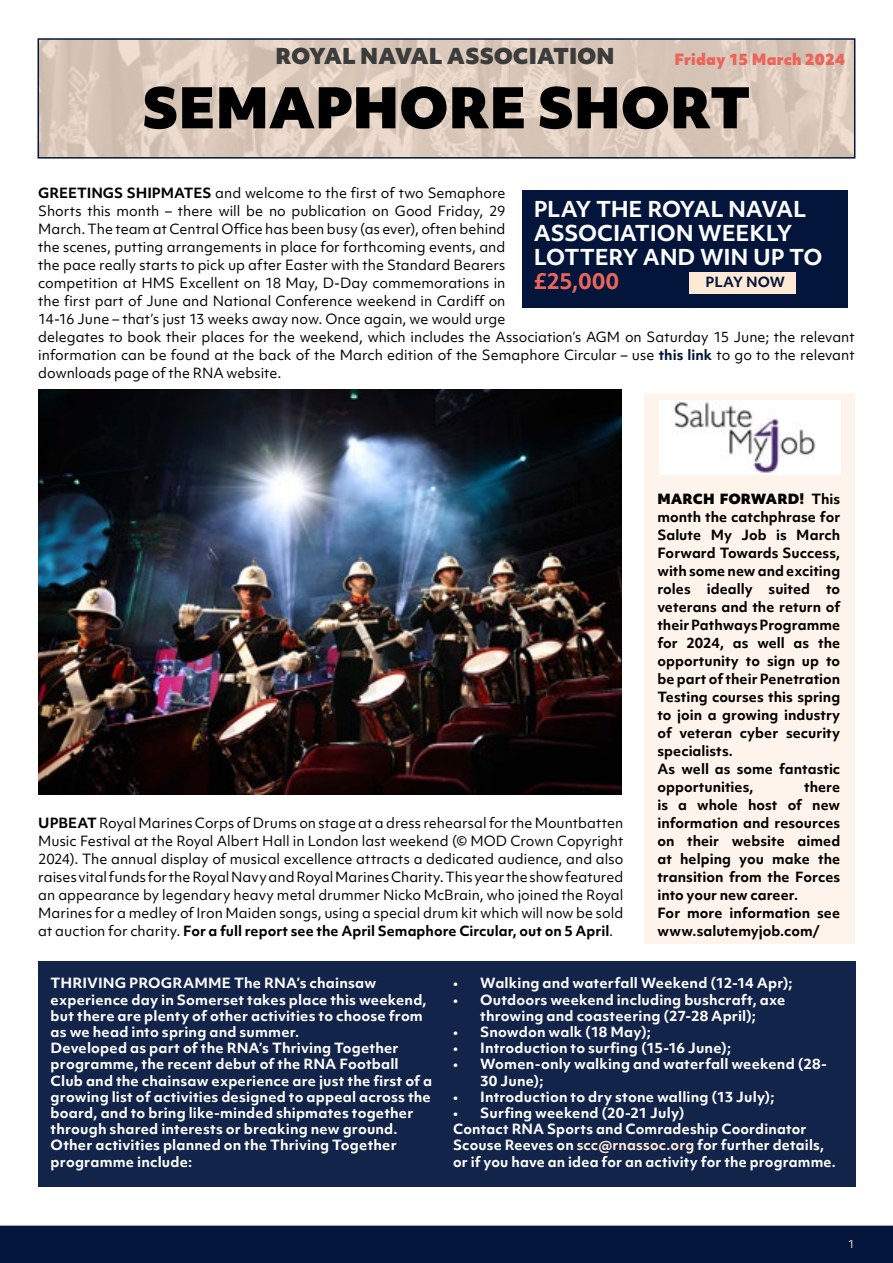
<style>
.page{position:relative;width:893px;height:1263px;background:#fff}
.page>*{position:absolute;margin:0;border:0;box-sizing:border-box;transform-origin:0 0}
.t1{font:900 54px "Objektiv Mk 1";letter-spacing:-.005em;color:#000}
.t2{font:700 21px/24px "Objektiv Mk 1";letter-spacing:-.01em;color:#fff}
.t3{font:900 21px "Objektiv Mk 1";letter-spacing:-.005em;color:#3c3c3b}
.t4{font:700 21px "Objektiv Mk 1";color:#ec655b}
.t5{font:900 15px "Objektiv Mk 1";letter-spacing:.005em;color:#ec655b}
.t6{font:13.5px/18px "Objektiv Mk 1";color:#000}
.t7{font:700 13.5px/16.2px "Objektiv Mk 1";letter-spacing:.015em;color:#fff}
.t8{font:700 13.5px/18px "Objektiv Mk 1";letter-spacing:.005em;color:#000}
.t9{font:700 13.5px "Objektiv Mk 1";color:#03153b}
.t10{font:10.5px "Objektiv Mk 1";color:#fee9d6}
.s1{font-weight:700}
.s2{font-weight:700;color:#03153b}
.s3{font-weight:900}
.s4{color:#fee9d6}
</style>
<div class="page">
<div style="left:644px;top:393px;width:211px;height:551px;background:#fff4eb"></div>
<img style="left:41px;top:41px;width:811px;height:115px">
<div style="left:38px;top:38px;width:817px;height:121px;border:2px solid #03153b"></div>
<div style="left:522px;top:190px;width:326px;height:118px;background:#03153b"></div>
<div style="left:690px;top:272px;width:106px;height:22px;background:#fee9d6"></div>
<div style="left:38px;top:961px;width:818px;height:225px;background:#13244b"></div>
<img style="left:38px;top:390px;width:584px;height:404px">
<img style="left:659px;top:400px;width:181px;height:75px">
<div style="left:0;top:1225px;width:893px;height:38px;background:#03153b"></div>
<h2 class="t3" style="left:275px;top:41px;width:341px">ROYAL NAVAL ASSOCIATION</h2>
<p class="t5" style="left:675px;top:49px;width:172px">Friday 15 March 2024</p>
<h1 class="t1" style="left:142px;top:68px;width:610px">SEMAPHORE SHORT</h1>
<p class="t6" style="left:38px;top:184px;width:818px"><span class="s1">GREETINGS SHIPMATES</span> and welcome to the first of two Semaphore<br>Shorts this month – there will be no publication on Good Friday, 29<br>March. The team at Central Office has been busy (as ever), often behind<br>the scenes, putting arrangements in place for forthcoming events, and<br>the pace really starts to pick up after Easter with the Standard Bearers<br>competition at HMS Excellent on 18 May, D-Day commemorations in<br>the first part of June and National Conference weekend in Cardiff on<br>14-16 June – that’s just 13 weeks away now. Once again, we would urge<br>delegates to book their places for the weekend, which includes the Association’s AGM on Saturday 15 June; the relevant information can be found at the back of the March edition of the Semaphore Circular – use <span class="s2">this link</span> to go to the relevant downloads page of the RNA website.</p>
<h2 class="t2" style="left:534px;top:197px;width:290px">PLAY THE ROYAL NAVAL<br>ASSOCIATION WEEKLY<br>LOTTERY AND WIN UP TO</h2>
<h2 class="t4" style="left:534px;top:266px;width:87px">£25,000</h2>
<p class="t9" style="left:705px;top:272px;width:81px">PLAY NOW</p>
<p class="t8" style="left:657px;top:490px;width:184px"><span class="s3">MARCH FORWARD!</span> This month the catchphrase for<br>Salute My Job is March<br>Forward Towards Success, with some new and exciting roles ideally suited to veterans and the return of their Pathways Programme for 2024, as well as the opportunity to sign up to be part of their Penetration<br>Testing courses this spring to join a growing industry of veteran cyber security specialists.<br>As well as some fantastic opportunities,</p>
<p class="t8" style="left:657px;top:778px;width:184px;text-indent:147px">there is a whole host of new information and resources on their website aimed at helping you make the transition from the Forces into your new career.<br>For more information see www.salutemyjob.com/</p>
<p class="t6" style="left:38px;top:814px;width:587px;text-align:justify"><span class="s1">UPBEAT</span> Royal Marines Corps of Drums on stage at a dress rehearsal for the Mountbatten Music Festival at the Royal Albert Hall in London last weekend (© MOD Crown Copyright 2024). The annual display of musical excellence attracts a dedicated audience, and also raises vital funds for the Royal Navy and Royal Marines Charity. This year the show featured an appearance by legendary heavy metal drummer Nicko McBrain, who joined the Royal Marines for a medley of Iron Maiden songs, using a special drum kit which will now be sold at auction for charity. <span class="s1">For a full report see the April Semaphore Circular, out on 5 April</span>.</p>
<p class="t7" style="left:51px;top:975px;width:383px">THRIVING PROGRAMME The RNA’s chainsaw experience day in Somerset takes place this weekend, but there are plenty of other activities to choose from as we head into spring and summer.<br>Developed as part of the RNA’s Thriving Together programme, the recent debut of the RNA Football Club and the chainsaw experience are just the first of a growing list of activities designed to appeal across the board, and to bring like-minded shipmates together through shared interests or breaking new ground.<br>Other activities planned on the Thriving Together programme include:</p>
<p class="t7" style="left:453px;top:975px;width:341px">• Walking and waterfall Weekend (12-14 Apr);</p>
<p class="t7" style="left:453px;top:991px;width:334px;text-align:center">• Outdoors weekend including bushcraft, axe throwing and coasteering (27-28 April);</p>
<p class="t7" style="left:453px;top:1023px;width:199px">• Snowdon walk (18 May);</p>
<p class="t7" style="left:453px;top:1040px;width:279px">• Introduction to surfing (15-16 June);</p>
<p class="t7" style="left:480px;top:1056px;width:348px;text-indent:-27px">• Women-only walking and waterfall weekend (28-<br>30 June);</p>
<p class="t7" style="left:453px;top:1088px;width:323px">• Introduction to dry stone walling (13 July);</p>
<p class="t7" style="left:453px;top:1104px;width:384px">• Surfing weekend (20-21 July)<br>Contact RNA Sports and Comradeship Coordinator Scouse Reeves on <span class="s4">scc@rnassoc.org</span> for further details, or if you have an idea for an activity for the programme.</p>
<p class="t10" style="left:848px;top:1236px;width:8px">1</p>
</div>
